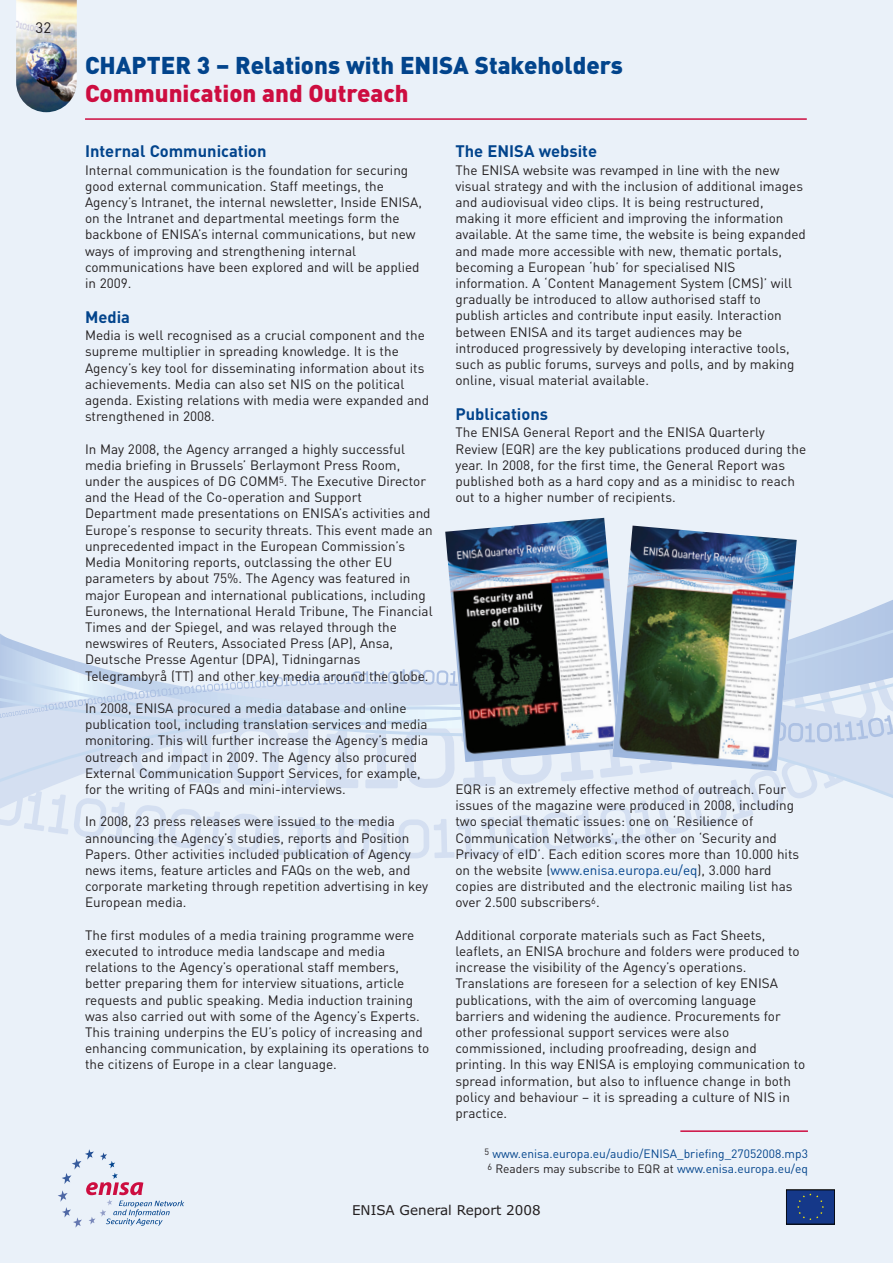
<style>
.page{position:relative;width:893px;height:1263px;background:#eaf1f9}
.page>*{position:absolute;margin:0;border:0;box-sizing:border-box;transform-origin:0 0}
.t1{font:900 24px "DIN";color:#02448c}
.t2{font:900 24px "DIN";color:#cd0d40}
.t3{font:700 16.5px "DIN";color:#02448c}
.t4{font:15px "DIN";color:#231f20}
.t5{font:13.5px/16.2px "DIN";color:#231f20}
.t6{font:13.5px "Verdana";color:#231f20}
.t7{font:12px/15.1px "DIN";color:#02448c}
.s1{color:#02448c}
.s2{color:#231f20}
</style>
<div class="page">
<div style="left:786px;top:1190px;width:48px;height:34px;background:#153889"></div>
<svg style="left:797px;top:1193px;width:27px;height:27px"></svg>
<div style="left:786px;top:1190px;width:49px;height:34px;border:1px solid #050504"></div>
<svg style="left:0;top:814px;width:68px;height:20px"></svg>
<svg style="left:74px;top:814px;width:54px;height:28px"></svg>
<svg style="left:0;top:634px;width:134px;height:175px"></svg>
<svg style="left:0;top:669px;width:134px;height:73px;background:#cfddf0"></svg>
<img style="left:16px;top:0;width:60px;height:112px">
<svg style="left:58px;top:1149px;width:126px;height:79px"></svg>
<hr style="left:85px;top:118px;width:722px;height:2px;background:#cd0d40">
<hr style="left:680px;top:1130px;width:128px;height:2px;background:#cd0d40">
<svg style="left:134px;top:525px;width:759px;height:333px"></svg>
<img style="left:445px;top:518px;width:179px;height:244px">
<img style="left:612px;top:526px;width:185px;height:245px">
<p class="t4" style="left:36px;top:22px;width:17px">32</p>
<h1 class="t1" style="left:85px;top:56px;width:539px">CHAPTER 3 – Relations with ENISA Stakeholders</h1>
<h1 class="t2" style="left:85px;top:85px;width:325px">Communication and Outreach</h1>
<p class="t3" style="left:85px;top:145px;width:183px">Internal Communication</p>
<p class="t5" style="left:85px;top:163px;width:338px">Internal communication is the foundation for securing good external communication. Staff meetings, the Agency’s Intranet, the internal newsletter, Inside ENISA, on the Intranet and departmental meetings form the backbone of ENISA’s internal communications, but new ways of improving and strengthening internal communications have been explored and will be applied in 2009.</p>
<p class="t3" style="left:85px;top:311px;width:47px">Media</p>
<p class="t5" style="left:85px;top:329px;width:346px">Media is well recognised as a crucial component and the supreme multiplier in spreading knowledge. It is the Agency’s key tool for disseminating information about its achievements. Media can also set NIS on the political agenda. Existing relations with media were expanded and strengthened in 2008.</p>
<p class="t5" style="left:85px;top:442px;width:349px">In May 2008, the Agency arranged a highly successful media briefing in Brussels’ Berlaymont Press Room, under the auspices of DG COMM<sup>5</sup>. The Executive Director and the Head of the Co-operation and Support Department made presentations on ENISA’s activities and Europe’s response to security threats. This event made an unprecedented impact in the European Commission’s Media Monitoring reports, outclassing the other EU parameters by about 75%. The Agency was featured in major European and international publications, including Euronews, the International Herald Tribune, The Financial Times and der Spiegel, and was relayed through the newswires of Reuters, Associated Press (AP), Ansa, Deutsche Presse Agentur (DPA), Tidningarnas Telegrambyrå (TT) and other key media around the globe.</p>
<p class="t5" style="left:85px;top:701px;width:345px">In 2008, ENISA procured a media database and online publication tool, including translation services and media monitoring. This will further increase the Agency’s media outreach and impact in 2009. The Agency also procured External Communication Support Services, for example, for the writing of FAQs and mini-interviews.</p>
<p class="t5" style="left:85px;top:815px;width:345px">In 2008, 23 press releases were issued to the media announcing the Agency’s studies, reports and Position Papers. Other activities included publication of Agency news items, feature articles and FAQs on the web, and corporate marketing through repetition advertising in key European media.</p>
<p class="t5" style="left:85px;top:928px;width:346px">The first modules of a media training programme were executed to introduce media landscape and media relations to the Agency’s operational staff members, better preparing them for interview situations, article requests and public speaking. Media induction training was also carried out with some of the Agency’s Experts.<br>This training underpins the EU’s policy of increasing and enhancing communication, by explaining its operations to the citizens of Europe in a clear language.</p>
<p class="t3" style="left:455px;top:145px;width:143px">The ENISA website</p>
<p class="t5" style="left:455px;top:163px;width:352px">The ENISA website was revamped in line with the new visual strategy and with the inclusion of additional images and audiovisual video clips. It is being restructured, making it more efficient and improving the information available. At the same time, the website is being expanded and made more accessible with new, thematic portals, becoming a European ‘hub’ for specialised NIS information. A ‘Content Management System (CMS)’ will gradually be introduced to allow authorised staff to publish articles and contribute input easily. Interaction between ENISA and its target audiences may be introduced progressively by developing interactive tools, such as public forums, surveys and polls, and by making online, visual material available.</p>
<p class="t3" style="left:455px;top:408px;width:94px">Publications</p>
<p class="t5" style="left:455px;top:426px;width:352px">The ENISA General Report and the ENISA Quarterly Review (EQR) are the key publications produced during the year. In 2008, for the first time, the General Report was published both as a hard copy and as a minidisc to reach out to a higher number of recipients.</p>
<p class="t5" style="left:455px;top:782px;width:345px">EQR is an extremely effective method of outreach. Four issues of the magazine were produced in 2008, including two special thematic issues: one on ‘Resilience of Communication Networks’, the other on ‘Security and Privacy of eID’. Each edition scores more than 10.000 hits on the website (<span class="s1">www.enisa.europa.eu/eq</span>), 3.000 hard copies are distributed and the electronic mailing list has over 2.500 subscribers<sup>6</sup>.</p>
<p class="t5" style="left:455px;top:928px;width:351px">Additional corporate materials such as Fact Sheets, leaflets, an ENISA brochure and folders were produced to increase the visibility of the Agency’s operations.<br>Translations are foreseen for a selection of key ENISA publications, with the aim of overcoming language barriers and widening the audience. Procurements for other professional support services were also commissioned, including proofreading, design and printing. In this way ENISA is employing communication to spread information, but also to influence change in both policy and behaviour – it is spreading a culture of NIS in practice.</p>
<p class="t7" style="left:484px;top:1147px;width:325px"><sup>5</sup> www.enisa.europa.eu/audio/ENISA_briefing_27052008.mp3<br><sup>6</sup> <span class="s2">Readers may subscribe to EQR at</span> www.enisa.europa.eu/eq</p>
<p class="t6" style="left:352px;top:1201px;width:190px">ENISA General Report 2008</p>
</div>
